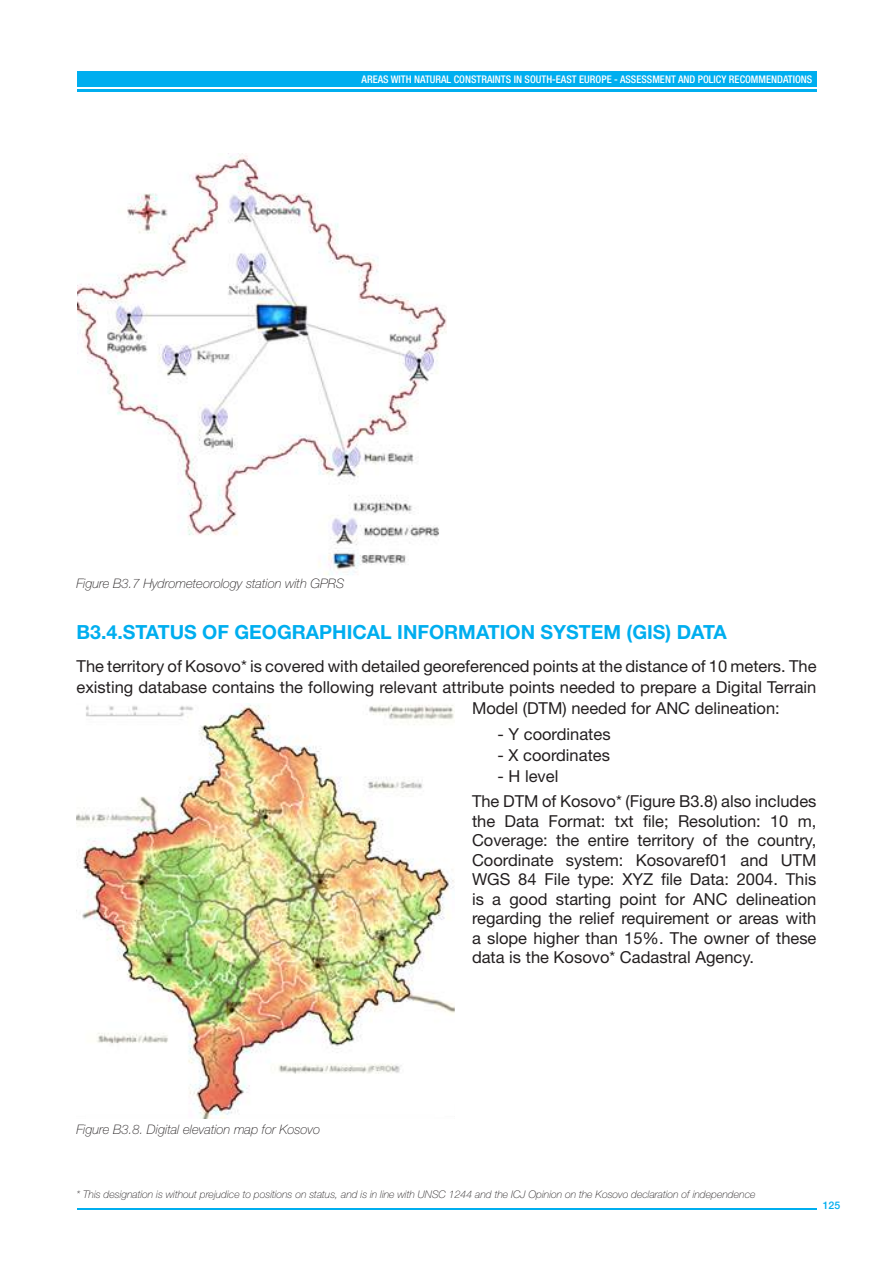
<style>
.page{position:relative;width:893px;height:1263px;background:#fff}
.page>*{position:absolute;margin:0;border:0;box-sizing:border-box;transform-origin:0 0}
.t1{font:700 19.5px "Helvetica Neue LT Std";color:#00aeef}
.t2{font:16.5px/19.5px "Helvetica Neue LT Std";color:#231f20}
.t3{font:italic 100 13.05px "Helvetica Neue LT Std";color:#231f20}
.t4{font:italic 100 10.5px "Helvetica Neue LT Std";color:#231f20}
.t5{font:500 condensed 10.5px "Helvetica Neue LT Std";color:#fff}
.t6{font:500 10.5px "Helvetica Neue LT Std";color:#00aeef}
</style>
<div class="page">
<div style="left:77px;top:71px;width:739px;height:15px;background:#00aeef"></div>
<hr style="left:77px;top:1208px;width:739px;height:1px;background:#00aeef">
<hr style="left:77px;top:90px;width:739px;height:2px;background:#00aeef">
<img style="left:77px;top:155px;width:369px;height:420px">
<img style="left:76px;top:703px;width:378px;height:415px">
<p class="t5" style="left:362px;top:73px;width:452px">AREAS WITH NATURAL CONSTRAINTS IN SOUTH-EAST EUROPE - ASSESSMENT AND POLICY RECOMMENDATIONS</p>
<p class="t3" style="left:76px;top:576px;width:270px">Figure B3.7 Hydrometeorology station with GPRS</p>
<p class="t1" style="left:77px;top:620px;width:652px">B3.4.STATUS OF GEOGRAPHICAL INFORMATION SYSTEM (GIS) DATA</p>
<p class="t2" style="left:77px;top:656px;width:741px">The territory of Kosovo* is covered with detailed georeferenced points at the distance of 10 meters. The</p>
<p class="t2" style="left:77px;top:677px;width:741px">existing database contains the following relevant attribute points needed to prepare a Digital Terrain</p>
<p class="t2" style="left:472px;top:698px;width:309px">Model (DTM) needed for ANC delineation:</p>
<p class="t2" style="left:497px;top:724px;width:115px">- Y coordinates</p>
<p class="t2" style="left:497px;top:745px;width:114px">- X coordinates</p>
<p class="t2" style="left:472px;top:763px;width:346px;line-height:25.5px;text-indent:26px">- H level<br>The DTM of Kosovo* (Figure B3.8) also includes</p>
<p class="t2" style="left:472px;top:811px;width:346px;text-align:justify">the Data Format: txt file; Resolution: 10 m, Coverage: the entire territory of the country, Coordinate system: Kosovaref01 and UTM WGS 84 File type: XYZ file Data: 2004. This is a good starting point for ANC delineation regarding the relief requirement or areas with a slope higher than 15%. The owner of these data is the Kosovo* Cadastral Agency.</p>
<p class="t3" style="left:76px;top:1122px;width:245px">Figure B3.8. Digital elevation map for Kosovo</p>
<p class="t4" style="left:77px;top:1188px;width:680px">* This designation is without prejudice to positions on status, and is in line with UNSC 1244 and the ICJ Opinion on the Kosovo declaration of independence</p>
<p class="t6" style="left:823px;top:1199px;width:19px">125</p>
</div>
